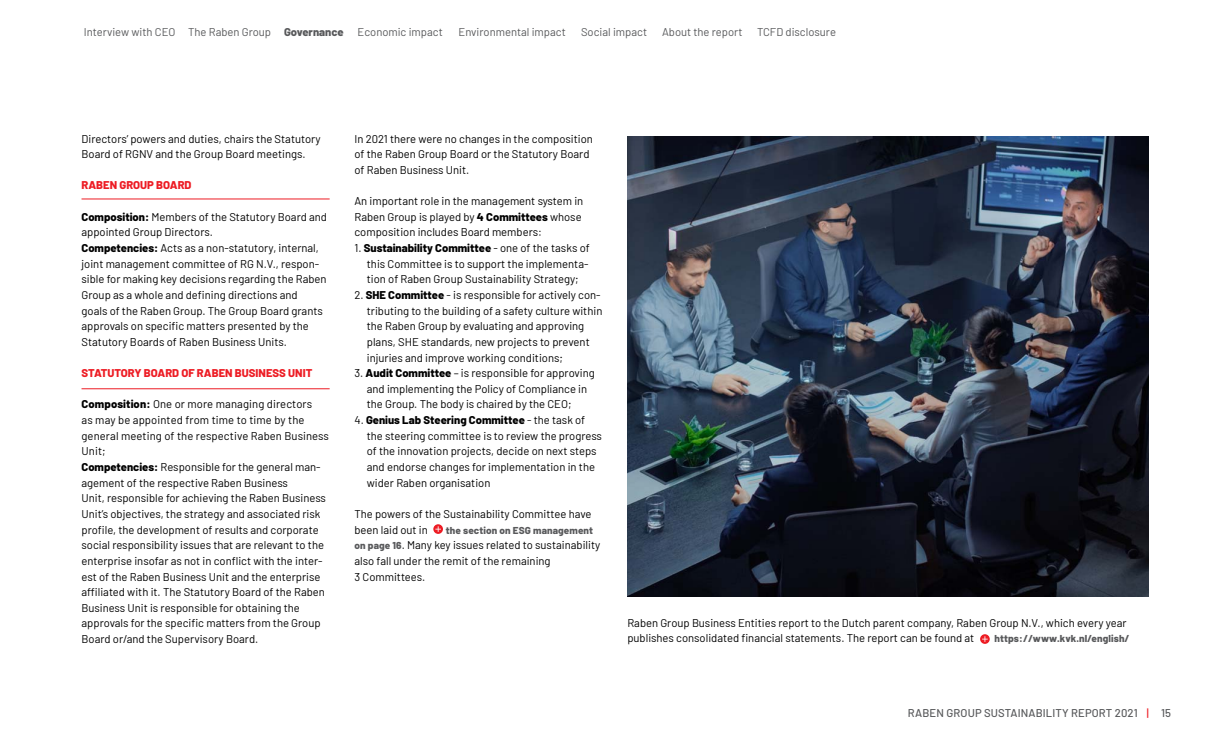
<style>
.page{position:relative;width:1230px;height:745px;background:#fff}
.page>*{position:absolute;margin:0;border:0;box-sizing:border-box;transform-origin:0 0}
.t1{font:11.25px/15.6px "Barlow";color:#000}
.t2{font:11.25px "Barlow";color:#58595b}
.t3{font:800 11.25px "Barlow";color:#ed1c24}
.t4{font:500 11.25px "Barlow";letter-spacing:.01em;color:#58595b}
.t5{font:800 10px "Barlow";letter-spacing:.01em;color:#58595b}
.s1{font-weight:800}
.s2{font-weight:800;font-size:10px;color:#58595b}
.s3{color:#ed1c24}
</style>
<div class="page">
<hr style="left:81px;top:388px;width:249px;height:1px;background:#ed1c24">
<hr style="left:81px;top:198px;width:249px;height:1px;background:#ed1c24">
<svg style="left:980px;top:633px;width:9px;height:10px"></svg>
<svg style="left:982px;top:636px;width:5px;height:5px"></svg>
<svg style="left:433px;top:524px;width:10px;height:9px"></svg>
<svg style="left:435px;top:526px;width:6px;height:5px"></svg>
<img style="left:627px;top:136px;width:521px;height:460px">
<p class="t2" style="left:84px;top:24px;width:189px">Interview with CEO The Raben Group</p>
<p class="t2" style="left:581px;top:24px;width:68px">Social impact</p>
<p class="t2" style="left:284px;top:24px;width:160px"><span class="s1">Governance</span> Economic impact</p>
<p class="t2" style="left:458px;top:24px;width:109px">Environmental impact</p>
<p class="t2" style="left:662px;top:24px;width:82px">About the report</p>
<p class="t2" style="left:757px;top:24px;width:80px">TCFD disclosure</p>
<p class="t1" style="left:81px;top:130px;width:241px">Directors’ powers and duties, chairs the Statutory<br>Board of RGNV and the Group Board meetings.</p>
<p class="t3" style="left:81px;top:178px;width:112px">RABEN GROUP BOARD</p>
<p class="t1" style="left:81px;top:208px;width:247px"><span class="s1">Composition:</span> Members of the Statutory Board and appointed Group Directors.<br><span class="s1">Competencies:</span> Acts as a non-statutory, internal, joint management committee of RG N.V., respon&shy;sible for making key decisions regarding the Raben Group as a whole and defining directions and<br>goals of the Raben Group. The Group Board grants approvals on specific matters presented by the Statutory Boards of Raben Business Units.</p>
<p class="t3" style="left:81px;top:365px;width:232px">STATUTORY BOARD OF RABEN BUSINESS UNIT</p>
<p class="t1" style="left:81px;top:396px;width:249px"><span class="s1">Composition:</span> One or more managing directors<br>as may be appointed from time to time by the general meeting of the respective Raben Business Unit;<br><span class="s1">Competencies:</span> Responsible for the general man&shy;agement of the respective Raben Business<br>Unit, responsible for achieving the Raben Business Unit’s objectives, the strategy and associated risk profile, the development of results and corporate social responsibility issues that are relevant to the enterprise insofar as not in conflict with the inter&shy;est of the Raben Business Unit and the enterprise affiliated with it. The Statutory Board of the Raben Business Unit is responsible for obtaining the approvals for the specific matters from the Group Board or/and the Supervisory Board.</p>
<p class="t1" style="left:354px;top:130px;width:240px">In 2021 there were no changes in the composition of the Raben Group Board or the Statutory Board of Raben Business Unit.</p>
<p class="t1" style="left:354px;top:193px;width:230px">An important role in the management system in<br>Raben Group is played by <span class="s1">4 Committees</span> whose composition includes Board members:</p>
<p class="t1" style="left:367px;top:239px;width:224px;text-align:justify;text-indent:-12px">1. <span class="s1">Sustainability Committee</span> - one of the tasks of this Committee is to support the implementa&shy;tion of Raben Group Sustainability Strategy;</p>
<p class="t1" style="left:367px;top:286px;width:237px;text-indent:-12px">2. <span class="s1">SHE Committee</span> - is responsible for actively con&shy;tributing to the building of a safety culture within the Raben Group by evaluating and approving plans, SHE standards, new projects to prevent injuries and improve working conditions;</p>
<p class="t1" style="left:367px;top:364px;width:229px;text-indent:-12px">3. <span class="s1">Audit Committee</span> – is responsible for approving and implementing the Policy of Compliance in the Group. The body is chaired by the CEO;</p>
<p class="t1" style="left:367px;top:411px;width:237px;text-indent:-12px">4. <span class="s1">Genius Lab Steering Committee</span> - the task of the steering committee is to review the progress of the innovation projects, decide on next steps and endorse changes for implementation in the wider Raben organisation</p>
<p class="t1" style="left:354px;top:505px;width:239px">The powers of the Sustainability Committee have been laid out in</p>
<p class="t5" style="left:446px;top:523px;width:149px">the section on ESG management</p>
<p class="t1" style="left:354px;top:536px;width:247px"><span class="s2">on page 16</span>. Many key issues related to sustainability also fall under the remit of the remaining<br>3 Committees.</p>
<p class="t1" style="left:627px;top:614px;width:501px">Raben Group Business Entities report to the Dutch parent company, Raben Group N.V., which every year publishes consolidated financial statements. The report can be found at</p>
<p class="t5" style="left:994px;top:632px;width:136px">https://www.kvk.nl/english/</p>
<p class="t4" style="left:908px;top:705px;width:265px">RABEN GROUP SUSTAINABILITY REPORT 2021 <span class="s3">|</span> 15</p>
</div>
